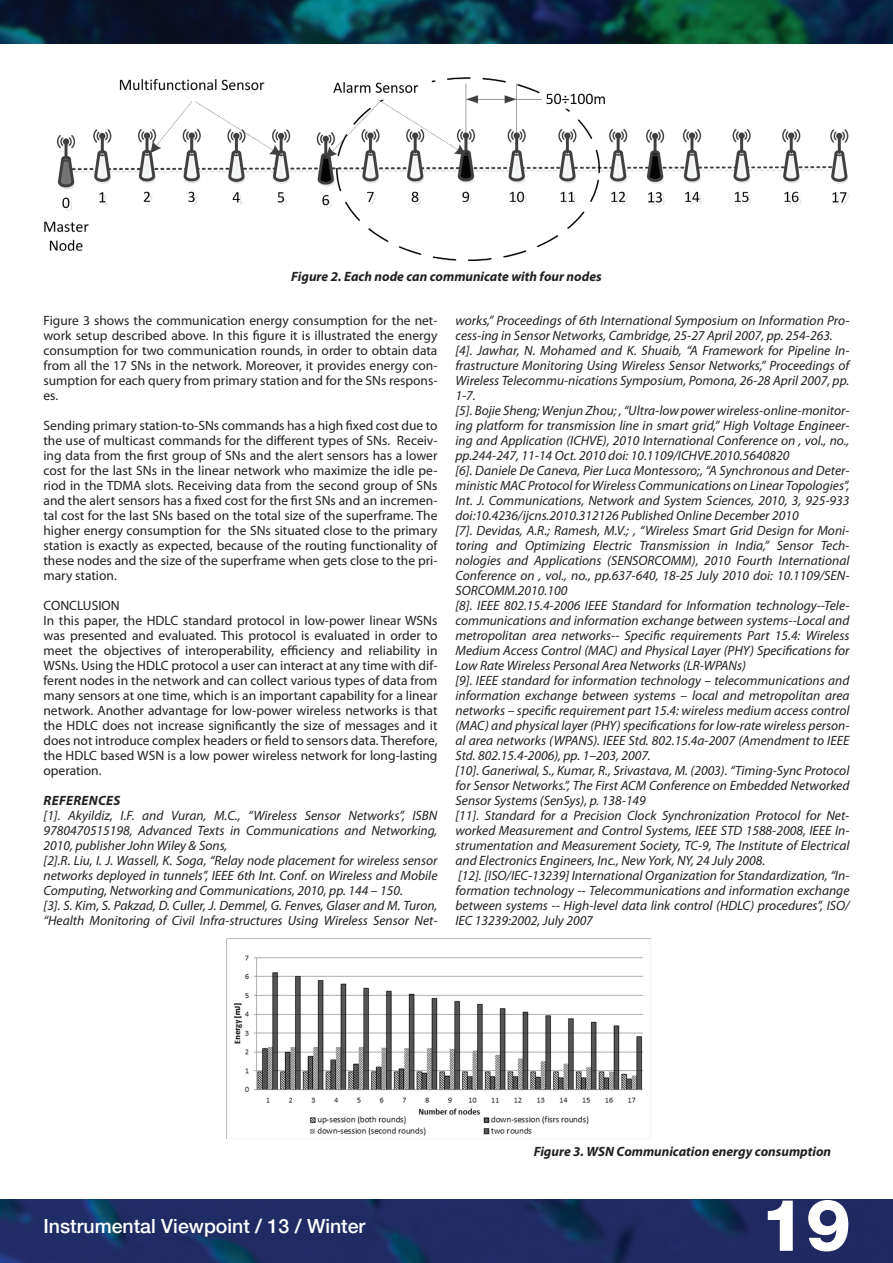
<style>
.page{position:relative;width:893px;height:1263px;background:#fff}
.page>*{position:absolute;margin:0;border:0;box-sizing:border-box;transform-origin:0 0}
.t1{font:800 72px "Helvetica Neue LT";color:#fff}
.t2{font:500 19.5px "Helvetica Neue LT";color:#fff}
.t3{font:italic 13.5px/15px "Myriad Pro";color:#231f20}
.t4{font:13.5px/15px "Myriad Pro";color:#231f20;text-align:justify}
.t5{font:italic 700 13.5px "Myriad Pro";color:#231f20}
</style>
<div class="page">
<img style="left:0;top:0;width:893px;height:44px">
<img style="left:0;top:1199px;width:893px;height:64px">
<img style="left:44px;top:77px;width:805px;height:184px">
<img style="left:226px;top:938px;width:425px;height:201px">
<p class="t5" style="left:291px;top:267px;width:312px">Figure 2. Each node can communicate with four nodes</p>
<p class="t3" style="left:455px;top:313px;width:395px">works,” Proceedings of 6th International Symposium on Information Pro&shy;cess-ing in Sensor Networks, Cambridge, 25-27 April 2007, pp. 254-263. [4]. Jawhar, N. Mohamed and K. Shuaib, “A Framework for Pipeline In&shy;frastructure Monitoring Using Wireless Sensor Networks,” Proceedings of Wireless Telecommu-nications Symposium, Pomona, 26-28 April 2007, pp.<br>1-7.<br>[5]. Bojie Sheng; Wenjun Zhou; , “Ultra-low power wireless-online-monitor&shy;ing platform for transmission line in smart grid,” High Voltage Engineer&shy;ing and Application (ICHVE), 2010 International Conference on , vol., no., pp.244-247, 11-14 Oct. 2010 doi: 10.1109/ICHVE.2010.5640820<br>[6]. Daniele De Caneva, Pier Luca Montessoro;, “A Synchronous and Deter&shy;ministic MAC Protocol for Wireless Communications on Linear Topologies”, Int. J. Communications, Network and System Sciences, 2010, 3, 925-933 doi:10.4236/ijcns.2010.312126 Published Online December 2010<br>[7]. Devidas, A.R.; Ramesh, M.V.; , “Wireless Smart Grid Design for Moni&shy;toring and Optimizing Electric Transmission in India,” Sensor Tech&shy;nologies and Applications (SENSORCOMM), 2010 Fourth International Conference on , vol., no., pp.637-640, 18-25 July 2010 doi: 10.1109/SEN-SORCOMM.2010.100<br>[8]. IEEE 802.15.4-2006 IEEE Standard for Information technology--Tele&shy;communications and information exchange between systems--Local and metropolitan area networks-- Specific requirements Part 15.4: Wireless Medium Access Control (MAC) and Physical Layer (PHY) Specifications for Low Rate Wireless Personal Area Networks (LR-WPANs)<br>[9]. IEEE standard for information technology – telecommunications and information exchange between systems – local and metropolitan area networks – specific requirement part 15.4: wireless medium access control (MAC) and physical layer (PHY) specifications for low-rate wireless person&shy;al area networks (WPANS). IEEE Std. 802.15.4a-2007 (Amendment to IEEE Std. 802.15.4-2006), pp. 1–203, 2007.<br>[10]. Ganeriwal, S., Kumar, R., Srivastava, M. (2003). “Timing-Sync Protocol for Sensor Networks.”, The First ACM Conference on Embedded Networked Sensor Systems (SenSys), p. 138-149<br>[11]. Standard for a Precision Clock Synchronization Protocol for Net&shy;worked Measurement and Control Systems, IEEE STD 1588-2008, IEEE In&shy;strumentation and Measurement Society, TC-9, The Institute of Electrical and Electronics Engineers, Inc., New York, NY, 24 July 2008.<br>[12]. [ISO/IEC-13239] International Organization for Standardization, “In&shy;formation technology -- Telecommunications and information exchange between systems -- High-level data link control (HDLC) procedures”, ISO/ IEC 13239:2002, July 2007</p>
<p class="t4" style="left:44px;top:313px;width:396px">Figure 3 shows the communication energy consumption for the net&shy;work setup described above. In this figure it is illustrated the energy consumption for two communication rounds, in order to obtain data from all the 17 SNs in the network. Moreover, it provides energy con&shy;sumption for each query from primary station and for the SNs respons&shy;es.</p>
<p class="t4" style="left:44px;top:418px;width:395px">Sending primary station-to-SNs commands has a high fixed cost due to the use of multicast commands for the different types of SNs. Receiv&shy;ing data from the first group of SNs and the alert sensors has a lower cost for the last SNs in the linear network who maximize the idle pe&shy;riod in the TDMA slots. Receiving data from the second group of SNs and the alert sensors has a fixed cost for the first SNs and an incremen&shy;tal cost for the last SNs based on the total size of the superframe. The higher energy consumption for the SNs situated close to the primary station is exactly as expected, because of the routing functionality of these nodes and the size of the superframe when gets close to the pri&shy;mary station.</p>
<p class="t4" style="left:44px;top:598px;width:396px;text-align:left">CONCLUSION<br>In this paper, the HDLC standard protocol in low-power linear WSNs was presented and evaluated. This protocol is evaluated in order to meet the objectives of interoperability, efficiency and reliability in WSNs. Using the HDLC protocol a user can interact at any time with dif&shy;ferent nodes in the network and can collect various types of data from many sensors at one time, which is an important capability for a linear network. Another advantage for low-power wireless networks is that the HDLC does not increase significantly the size of messages and it does not introduce complex headers or field to sensors data. Therefore, the HDLC based WSN is a low power wireless network for long-lasting operation.</p>
<p class="t5" style="left:44px;top:792px;width:17px">References</p>
<p class="t3" style="left:44px;top:808px;width:395px">[1]. Akyildiz, I.F. and Vuran, M.C., “Wireless Sensor Networks”, ISBN 9780470515198, Advanced Texts in Communications and Networking, 2010, publisher John Wiley &amp; Sons,<br>[2].R. Liu, I. J. Wassell, K. Soga, “Relay node placement for wireless sensor networks deployed in tunnels”, IEEE 6th Int. Conf. on Wireless and Mobile Computing, Networking and Communications, 2010, pp. 144 – 150.<br>[3]. S. Kim, S. Pakzad, D. Culler, J. Demmel, G. Fenves, Glaser and M. Turon, “Health Monitoring of Civil Infra-structures Using Wireless Sensor Net-</p>
<h2 class="t2" style="left:43px;top:1214px;width:324px">Instrumental Viewpoint / 13 / Winter</h2>
<p class="t5" style="left:534px;top:1142px;width:299px">Figure 3. WSN Communication energy consumption</p>
<h1 class="t1" style="left:760px;top:1182px;width:92px">19</h1>
</div>
